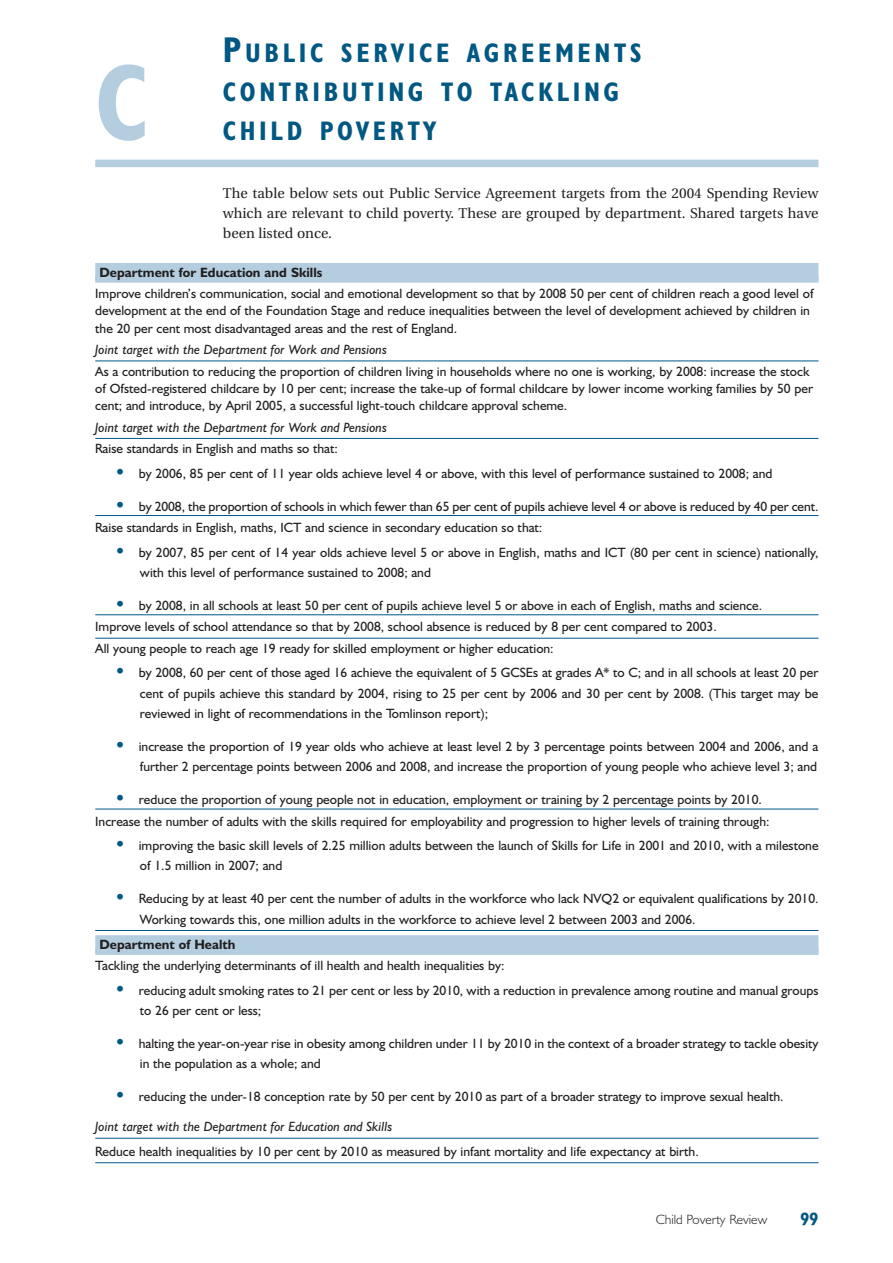
<style>
.page{position:relative;width:893px;height:1263px;background:#fff}
.page>*{position:absolute;margin:0;border:0;box-sizing:border-box;transform-origin:0 0}
.t1{font:700 condensed 108px "Humanist 521 BT";color:#b4cee0}
.t2{font:700 condensed 27px/39px "Humanist 521 BT";letter-spacing:.135em;color:#005883}
.t3{font:700 condensed 18px "Humanist 521 BT";color:#005883}
.t4{font:14.25px/20.2px "Utopia";color:#231f20;text-align:justify}
.t5{font:13.5px/20.2px "Humanist 521 BT";color:#231f20}
.t6{font:italic 13.5px "Humanist 521 BT";color:#231f20}
.t7{font:700 13.5px "Humanist 521 BT";color:#231f20}
.t8{font:300 13.5px "Humanist 521 BT";color:#231f20}
.s1{font-size:36px}
.s2{font-family:"Utopia";font-size:18px;color:#005883}
</style>
<div class="page">
<div style="left:95px;top:263px;width:723px;height:18px;background:#b4cee0"></div>
<div style="left:95px;top:277px;width:723px;height:6px;background:#b4cee0"></div>
<hr style="left:95px;top:361px;width:723px;height:1px;background:#005883">
<hr style="left:95px;top:438px;width:723px;height:1px;background:#005883">
<hr style="left:95px;top:515px;width:723px;height:1px;background:#005883">
<hr style="left:95px;top:614px;width:723px;height:1px;background:#005883">
<hr style="left:95px;top:638px;width:723px;height:1px;background:#005883">
<hr style="left:95px;top:809px;width:723px;height:1px;background:#005883">
<hr style="left:95px;top:930px;width:723px;height:1px;background:#005883">
<div style="left:95px;top:935px;width:723px;height:18px;background:#b4cee0"></div>
<div style="left:95px;top:949px;width:723px;height:6px;background:#b4cee0"></div>
<hr style="left:95px;top:1138px;width:723px;height:1px;background:#005883">
<hr style="left:95px;top:1162px;width:723px;height:1px;background:#005883">
<div style="left:95px;top:160px;width:723px;height:7px;background:#b4cee0"></div>
<h1 class="t1" style="left:95px;top:65px;width:55px">C</h1>
<h2 class="t2" style="left:223px;top:36px;width:420px"><span class="s1">P</span>UBLIC SERVICE AGREEMENTS<br>CONTRIBUTING TO TACKLING<br>CHILD POVERTY</h2>
<p class="t4" style="left:223px;top:184px;width:597px">The table below sets out Public Service Agreement targets from the 2004 Spending Review which are relevant to child poverty. These are grouped by department. Shared targets have been listed once.</p>
<p class="t7" style="left:99px;top:267px;width:224px">Department for Education and Skills</p>
<p class="t5" style="left:95px;top:287px;width:719px;line-height:17.2px">Improve children’s communication, social and emotional development so that by 2008 50 per cent of children reach a good level of development at the end of the Foundation Stage and reduce inequalities between the level of development achieved by children in the 20 per cent most disadvantaged areas and the rest of England.</p>
<p class="t6" style="left:95px;top:345px;width:293px">Joint target with the Department for Work and Pensions</p>
<p class="t5" style="left:95px;top:364px;width:719px;line-height:17.2px">As a contribution to reducing the proportion of children living in households where no one is working, by 2008: increase the stock of Ofsted-registered childcare by 10 per cent; increase the take-up of formal childcare by lower income working families by 50 per cent; and introduce, by April 2005, a successful light-touch childcare approval scheme.</p>
<p class="t6" style="left:95px;top:422px;width:293px">Joint target with the Department for Work and Pensions</p>
<p class="t5" style="left:95px;top:440px;width:244px">Raise standards in English and maths so that:</p>
<p class="t5" style="left:116px;top:465px;width:657px"><span class="s2">•</span> by 2006, 85 per cent of 11 year olds achieve level 4 or above, with this level of performance sustained to 2008; and</p>
<p class="t5" style="left:95px;top:497px;width:724px;line-height:21.5px;text-indent:21px"><span class="s2">•</span> by 2008, the proportion of schools in which fewer than 65 per cent of pupils achieve level 4 or above is reduced by 40 per cent.<br>Raise standards in English, maths, ICT and science in secondary education so that:</p>
<p class="t5" style="left:140px;top:544px;width:680px;text-indent:-23px"><span class="s2">•</span> by 2007, 85 per cent of 14 year olds achieve level 5 or above in English, maths and ICT (80 per cent in science) nationally, with this level of performance sustained to 2008; and</p>
<p class="t5" style="left:95px;top:596px;width:668px;line-height:21.5px;text-indent:21px"><span class="s2">•</span> by 2008, in all schools at least 50 per cent of pupils achieve level 5 or above in each of English, maths and science.<br>Improve levels of school attendance so that by 2008, school absence is reduced by 8 per cent compared to 2003.<br>All young people to reach age 19 ready for skilled employment or higher education:</p>
<p class="t5" style="left:140px;top:664px;width:680px;text-align:justify;text-indent:-23px"><span class="s2">•</span> by 2008, 60 per cent of those aged 16 achieve the equivalent of 5 GCSEs at grades A* to C; and in all schools at least 20 per cent of pupils achieve this standard by 2004, rising to 25 per cent by 2006 and 30 per cent by 2008. (This target may be reviewed in light of recommendations in the Tomlinson report);</p>
<p class="t5" style="left:116px;top:738px;width:703px;text-align:right"><span class="s2">•</span> increase the proportion of 19 year olds who achieve at least level 2 by 3 percentage points between 2004 and 2006, and a further 2 percentage points between 2006 and 2008, and increase the proportion of young people who achieve level 3; and</p>
<p class="t5" style="left:95px;top:790px;width:675px;line-height:21.5px;text-indent:21px"><span class="s2">•</span> reduce the proportion of young people not in education, employment or training by 2 percentage points by 2010.<br>Increase the number of adults with the skills required for employability and progression to higher levels of training through:</p>
<p class="t5" style="left:140px;top:837px;width:680px;text-indent:-23px"><span class="s2">•</span> improving the basic skill levels of 2.25 million adults between the launch of Skills for Life in 2001 and 2010, with a milestone of 1.5 million in 2007; and</p>
<p class="t5" style="left:140px;top:890px;width:680px;text-indent:-23px"><span class="s2">•</span> Reducing by at least 40 per cent the number of adults in the workforce who lack NVQ2 or equivalent qualifications by 2010.<br>Working towards this, one million adults in the workforce to achieve level 2 between 2003 and 2006.</p>
<p class="t7" style="left:99px;top:940px;width:137px">Department of Health</p>
<p class="t5" style="left:95px;top:957px;width:411px">Tackling the underlying determinants of ill health and health inequalities by:</p>
<p class="t5" style="left:140px;top:982px;width:680px;text-indent:-23px"><span class="s2">•</span> reducing adult smoking rates to 21 per cent or less by 2010, with a reduction in prevalence among routine and manual groups to 26 per cent or less;</p>
<p class="t5" style="left:140px;top:1035px;width:680px;text-indent:-23px"><span class="s2">•</span> halting the year-on-year rise in obesity among children under 11 by 2010 in the context of a broader strategy to tackle obesity in the population as a whole; and</p>
<p class="t5" style="left:116px;top:1088px;width:668px"><span class="s2">•</span> reducing the under-18 conception rate by 50 per cent by 2010 as part of a broader strategy to improve sexual health.</p>
<p class="t6" style="left:95px;top:1122px;width:298px">Joint target with the Department for Education and Skills</p>
<p class="t5" style="left:95px;top:1143px;width:605px">Reduce health inequalities by 10 per cent by 2010 as measured by infant mortality and life expectancy at birth.</p>
<p class="t8" style="left:655px;top:1215px;width:113px">Child Poverty Review</p>
<h3 class="t3" style="left:800px;top:1212px;width:19px">99</h3>
</div>
